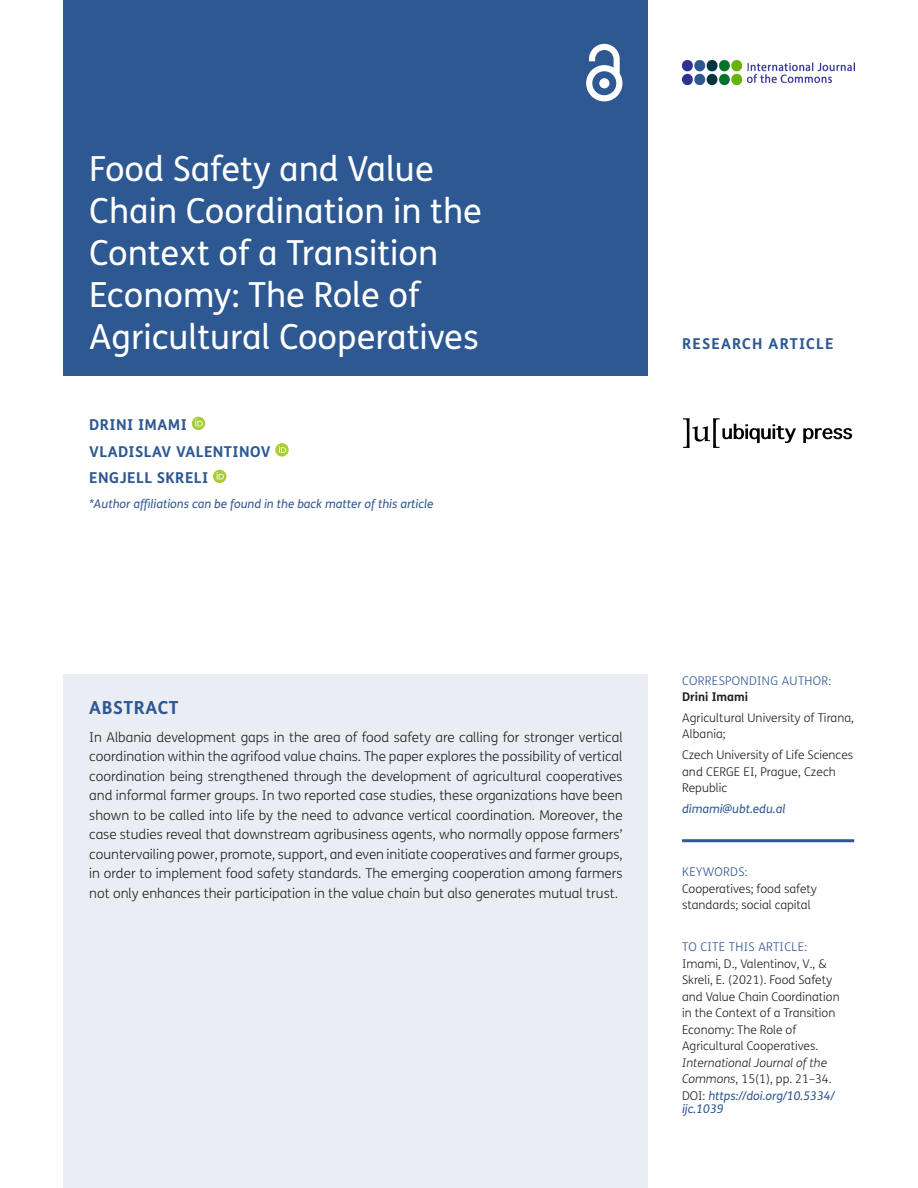
<style>
.page{position:relative;width:918px;height:1188px;background:#fff}
.page>*{position:absolute;margin:0;border:0;box-sizing:border-box;transform-origin:0 0}
.Article_Title{font:34.5px/42px "FS Me";color:#fff}
.Abstract_Heading{font:700 18px "FS Me";letter-spacing:.03em;color:#2d5892}
.Cover_Authors{font:700 15px "FS Me";letter-spacing:.03em;color:#2d5892}
.Article_Type{font:700 15px "FS Me";letter-spacing:.075em;color:#2d5892}
.Abstract_Copy{font:300 13.5px/19.5px "FS Me";color:#231f20;text-align:justify}
.Meta{font:300 12px/16.5px "FS Me";color:#231f20}
.Meta-2{font:italic 12px "FS Me";color:#2d5892}
.Meta_Titles{font:300 12px "FS Me";letter-spacing:.03em;color:#2d5892}
.Meta-3{font:700 12px "FS Me";color:#231f20}
.Meta_Titles_-_Rule_A{font:300 12px "FS Me";letter-spacing:.03em;color:#2d5892}
.s1{font-style:italic}
.s2{font-weight:400;font-style:italic;color:#2d5892}
</style>
<div class="page">
<div style="left:64px;top:0;width:584px;height:376px;background:#2d5892"></div>
<svg style="left:586px;top:44px;width:36px;height:57px"></svg>
<svg style="left:803px;top:428px;width:49px;height:15px"></svg>
<svg style="left:683px;top:418px;width:113px;height:30px"></svg>
<img style="left:682px;top:60px;width:172px;height:25px">
<div style="left:64px;top:675px;width:584px;height:513px;background:#eaeef4"></div>
<hr style="left:682px;top:839px;width:172px;height:3px;background:#2d5892">
<svg style="left:192px;top:417px;width:13px;height:13px"></svg>
<svg style="left:195px;top:419px;width:8px;height:7px"></svg>
<svg style="left:275px;top:443px;width:14px;height:14px"></svg>
<svg style="left:279px;top:446px;width:7px;height:7px"></svg>
<svg style="left:213px;top:470px;width:13px;height:13px"></svg>
<svg style="left:217px;top:472px;width:7px;height:7px"></svg>
<p class="Article_Title" style="left:89px;top:148px;width:394px">Food Safety and Value<br>Chain Coordination in the<br>Context of a Transition<br>Economy: The Role of<br>Agricultural Cooperatives</p>
<p class="Cover_Authors" style="left:89px;top:415px;width:99px">DRINI IMAMI</p>
<p class="Cover_Authors" style="left:89px;top:442px;width:183px">VLADISLAV VALENTINOV</p>
<p class="Cover_Authors" style="left:89px;top:468px;width:120px">ENGJELL SKRELI</p>
<p class="Meta-2" style="left:89px;top:497px;width:346px">*Author affiliations can be found in the back matter of this article</p>
<p class="Article_Type" style="left:682px;top:334px;width:153px">RESEARCH ARTICLE</p>
<p class="Abstract_Heading" style="left:89px;top:696px;width:91px">ABSTRACT</p>
<p class="Abstract_Copy" style="left:89px;top:728px;width:535px">In Albania development gaps in the area of food safety are calling for stronger vertical coordination within the agrifood value chains. The paper explores the possibility of vertical coordination being strengthened through the development of agricultural cooperatives and informal farmer groups. In two reported case studies, these organizations have been shown to be called into life by the need to advance vertical coordination. Moreover, the case studies reveal that downstream agribusiness agents, who normally oppose farmers’ countervailing power, promote, support, and even initiate cooperatives and farmer groups, in order to implement food safety standards. The emerging cooperation among farmers not only enhances their participation in the value chain but also generates mutual trust.</p>
<p class="Meta_Titles" style="left:682px;top:674px;width:151px">CORRESPONDING AUTHOR:</p>
<p class="Meta-3" style="left:682px;top:689px;width:68px">Drini Imami</p>
<p class="Meta" style="left:682px;top:710px;width:174px">Agricultural University of Tirana,<br>Albania;</p>
<p class="Meta" style="left:682px;top:747px;width:173px">Czech University of Life Sciences and CERGE EI, Prague, Czech<br>Republic</p>
<p class="Meta-2" style="left:682px;top:802px;width:105px">dimami@ubt.edu.al</p>
<p class="Meta_Titles_-_Rule_A" style="left:682px;top:865px;width:67px">KEYWORDS:</p>
<p class="Meta" style="left:682px;top:881px;width:136px">Cooperatives; food safety standards; social capital</p>
<p class="Meta_Titles" style="left:682px;top:940px;width:127px">TO CITE THIS ARTICLE:</p>
<p class="Meta" style="left:682px;top:956px;width:159px">Imami, D., Valentinov, V., &amp;<br>Skreli, E. (2021). Food Safety and Value Chain Coordination in the Context of a Transition<br>Economy: The Role of<br>Agricultural Cooperatives.<br><span class="s1">International Journal of the<br>Commons</span>, 15(1), pp. 21–34.<br>DOI: <span class="s2">https://doi.org/10.5334/</span></p>
<p class="Meta-2" style="left:682px;top:1101px;width:43px">ijc.1039</p>
</div>
